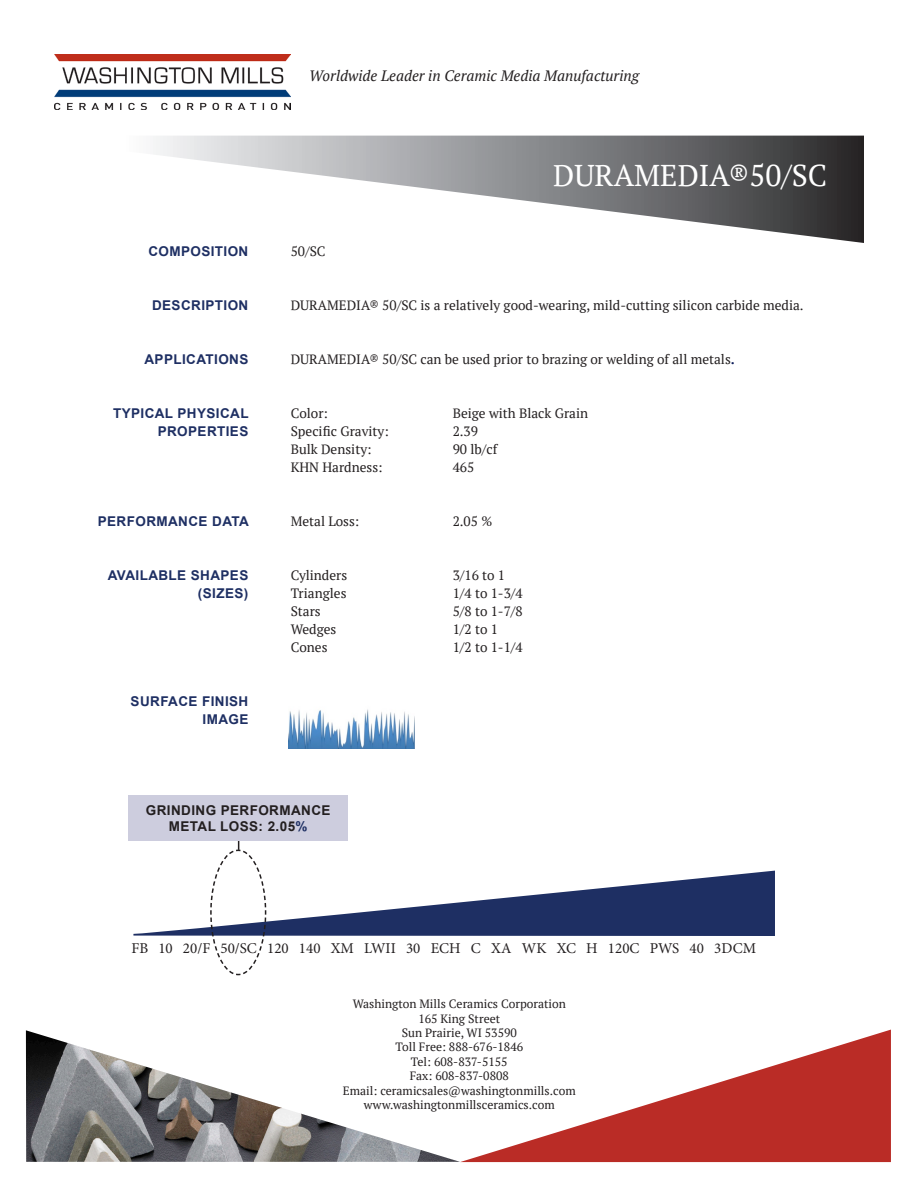
<style>
.page{position:relative;width:918px;height:1188px;background:#fff}
.page>*{position:absolute;margin:0;border:0;box-sizing:border-box;transform-origin:0 0}
.t1{font:30px "PT Serif";color:#fff}
.t2{font:15px "Minion Pro";color:#231f20}
.t3{font:italic 15px "PT Serif";color:#231f20}
.t4{font:13.5px "PT Serif";color:#231f20}
.t5{font:700 13.5px/18px "Arial";letter-spacing:.03em;color:#1e2f63;text-align:right}
.t6{font:700 13.5px/16.2px "Arial";letter-spacing:.03em;color:#231f20;text-align:center}
.t7{font:12px "PT Serif";color:#231f20}
.s1{font-weight:700;color:#0a1a58}
.s2{color:#1e2f63}
</style>
<div class="page">
<img style="left:54px;top:55px;width:236px;height:54px">
<svg style="left:153px;top:136px;width:711px;height:107px"></svg>
<svg style="left:133px;top:840px;width:642px;height:136px"></svg>
<div style="left:128px;top:795px;width:220px;height:45px;background:#cdcdde"></div>
<svg style="left:460px;top:1030px;width:431px;height:132px"></svg>
<img style="left:26px;top:1030px;width:434px;height:132px">
<img style="left:289px;top:709px;width:126px;height:40px">
<p class="t3" style="left:309px;top:66px;width:331px">Worldwide Leader in Ceramic Media Manufacturing</p>
<p class="t1" style="left:553px;top:156px;width:275px">DURAMEDIA®50/SC</p>
<p class="t5" style="left:148px;top:243px;width:102px">COMPOSITION</p>
<p class="t4" style="left:291px;top:242px;width:36px">50/SC</p>
<p class="t5" style="left:152px;top:297px;width:98px">DESCRIPTION</p>
<p class="t4" style="left:291px;top:296px;width:514px">DURAMEDIA® 50/SC is a relatively good-wearing, mild-cutting silicon carbide media.</p>
<p class="t5" style="left:144px;top:351px;width:105px">APPLICATIONS</p>
<p class="t4" style="left:291px;top:350px;width:446px">DURAMEDIA® 50/SC can be used prior to brazing or welding of all metals<span class="s1">.</span></p>
<p class="t5" style="left:113px;top:405px;width:137px">TYPICAL PHYSICAL</p>
<p class="t5" style="left:158px;top:423px;width:92px">PROPERTIES</p>
<p class="t4" style="left:291px;top:404px;width:39px">Color:</p>
<p class="t4" style="left:453px;top:404px;width:137px">Beige with Black Grain</p>
<p class="t4" style="left:291px;top:422px;width:100px">Specific Gravity:</p>
<p class="t4" style="left:453px;top:422px;width:27px">2.39</p>
<p class="t4" style="left:291px;top:440px;width:82px">Bulk Density:</p>
<p class="t4" style="left:453px;top:440px;width:46px">90 lb/cf</p>
<p class="t4" style="left:291px;top:458px;width:93px">KHN Hardness:</p>
<p class="t4" style="left:453px;top:458px;width:23px">465</p>
<p class="t5" style="left:98px;top:513px;width:153px">PERFORMANCE DATA</p>
<p class="t4" style="left:291px;top:512px;width:70px">Metal Loss:</p>
<p class="t4" style="left:453px;top:512px;width:41px">2.05 %</p>
<p class="t5" style="left:108px;top:567px;width:142px">AVAILABLE SHAPES</p>
<p class="t5" style="left:198px;top:585px;width:52px">(SIZES)</p>
<p class="t4" style="left:291px;top:566px;width:58px">Cylinders</p>
<p class="t4" style="left:453px;top:566px;width:54px">3/16 to 1</p>
<p class="t4" style="left:291px;top:584px;width:57px">Triangles</p>
<p class="t4" style="left:453px;top:584px;width:72px">1/4 to 1-3/4</p>
<p class="t4" style="left:291px;top:602px;width:32px">Stars</p>
<p class="t4" style="left:453px;top:602px;width:72px">5/8 to 1-7/8</p>
<p class="t4" style="left:291px;top:620px;width:47px">Wedges</p>
<p class="t4" style="left:453px;top:620px;width:47px">1/2 to 1</p>
<p class="t4" style="left:291px;top:638px;width:38px">Cones</p>
<p class="t4" style="left:453px;top:638px;width:72px">1/2 to 1-1/4</p>
<p class="t5" style="left:131px;top:693px;width:119px">SURFACE FINISH<br>IMAGE</p>
<p class="t6" style="left:146px;top:802px;width:186px">GRINDING PERFORMANCE<br>METAL LOSS: 2.05<span class="s2">%</span></p>
<p class="t2" style="left:131px;top:938px;width:626px">FB 10 20/F 50/SC 120 140 XM LWII 30 ECH C XA WK XC H 120C PWS 40 3DCM</p>
<p class="t7" style="left:353px;top:996px;width:215px">Washington Mills Ceramics Corporation</p>
<p class="t7" style="left:418px;top:1011px;width:83px">165 King Street</p>
<p class="t7" style="left:402px;top:1025px;width:117px">Sun Prairie, WI 53590</p>
<p class="t7" style="left:395px;top:1039px;width:129px">Toll Free: 888-676-1846</p>
<p class="t7" style="left:411px;top:1054px;width:98px">Tel: 608-837-5155</p>
<p class="t7" style="left:410px;top:1068px;width:101px">Fax: 608-837-0808</p>
<p class="t7" style="left:343px;top:1083px;width:234px">Email: ceramicsales@washingtonmills.com</p>
<p class="t7" style="left:364px;top:1097px;width:192px">www.washingtonmillsceramics.com</p>
</div>
